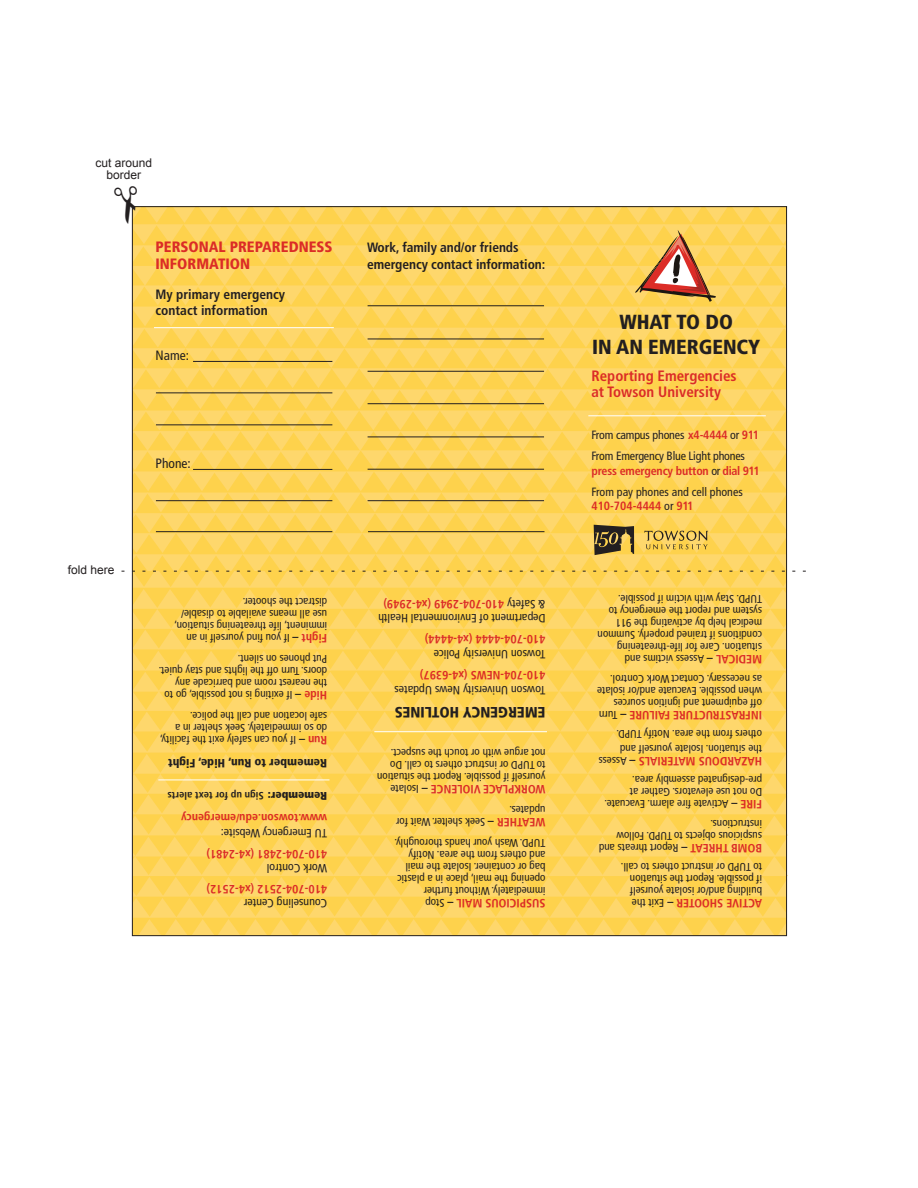
<style>
.page{position:relative;width:918px;height:1188px;background:#fff}
.page>*{position:absolute;margin:0;border:0;box-sizing:border-box;transform-origin:0 0}
.t1{font:900 condensed 20.4px "Frutiger";color:#231f20}
.t2{font:700 condensed 15px "Frutiger";color:#db2c27}
.t3{font:900 condensed 15px "Frutiger";color:#db2c27}
.t4{font:900 condensed 15px "Frutiger";color:#231f20}
.t5{font:700 condensed 13.5px/16.5px "Frutiger";letter-spacing:-.005em;color:#231f20}
.t6{font:condensed 13.5px "Frutiger";color:#231f20}
.t7{font:condensed 12px/14.4px "Frutiger";color:#231f20}
.t8{font:700 condensed 12px "Frutiger";color:#db2c27}
.t9{font:900 condensed 12px "Frutiger";color:#231f20}
.t10{font:12px/12px "Arial";color:#231f20;text-align:center}
.t11{font:condensed 11.25px/12px "Frutiger";color:#231f20}
.t12{font:700 condensed 10.5px "Frutiger";color:#231f20}
.s1{font-weight:700;font-size:12px;color:#db2c27}
.s2{font-weight:700;font-size:12px}
.s3{font-weight:900;font-size:11.25px}
.s4{font-weight:700;color:#db2c27}
.s5{color:#231f20}
.s6{font-weight:400;font-size:11.25px;color:#231f20}
</style>
<div class="page">
<svg style="left:121px;top:206px;width:685px;height:730px;background:#f9d262"></svg>
<p class="t10" style="left:95px;top:157px;width:58px">cut around border</p>
<p class="t3" style="left:156px;top:238px;width:179px">PERSONAL PREPAREDNESS</p>
<p class="t3" style="left:156px;top:255px;width:96px">INFORMATION</p>
<p class="t5" style="left:156px;top:286px;width:131px">My primary emergency</p>
<p class="t5" style="left:156px;top:302px;width:114px">contact information</p>
<p class="t6" style="left:156px;top:348px;width:35px">Name:</p>
<p class="t5" style="left:367px;top:239px;width:180px">Work, family and/or friends emergency contact information:</p>
<p class="t10" style="left:68px;top:564px;width:48px">fold here</p>
<p class="t6" style="left:156px;top:456px;width:37px">Phone:</p>
<p class="t11" style="left:327px;top:644px;width:155px;rotate:-180deg"><span class="s1">Fight</span> <span class="s2">–</span> If you find yourself in an imminent, life threatening situation, use all means available to disable/ distract the shooter.</p>
<p class="t11" style="left:327px;top:701px;width:170px;rotate:-180deg"><span class="s1">Hide</span> <span class="s2">–</span> If exiting is not possible, go to the nearest room and barricade any doors. Turn off the lights and stay quiet.<br>Put phones on silent.</p>
<p class="t11" style="left:327px;top:746px;width:169px;rotate:-180deg"><span class="s1">Run</span> <span class="s2">–</span> If you can safely exit the facility, do so immediately. Seek shelter in a safe location and call the police.</p>
<p class="t9" style="left:327px;top:770px;width:161px;rotate:-180deg">Remember to Run, Hide, Fight</p>
<p class="t12" style="left:327px;top:802px;width:161px;rotate:-180deg"><span class="s3">Remember:</span> Sign up for text alerts</p>
<p class="t8" style="left:327px;top:825px;width:147px;rotate:-180deg">www.towson.edu/emergency</p>
<p class="t7" style="left:327px;top:840px;width:108px;rotate:-180deg">TU Emergency Website:</p>
<p class="t8" style="left:327px;top:861px;width:122px;rotate:-180deg">410-704-2481 (x4-2481)</p>
<p class="t7" style="left:327px;top:875px;width:62px;rotate:-180deg">Work Control</p>
<p class="t8" style="left:327px;top:896px;width:122px;rotate:-180deg">410-704-2512 (x4-2512)</p>
<p class="t7" style="left:327px;top:911px;width:85px;rotate:-180deg">Counseling Center</p>
<p class="t7" style="left:546px;top:626px;width:169px;rotate:-180deg">Department of Environmental Health &amp; Safety <span class="s4">410-704-2949 (x4-2949)</span></p>
<p class="t8" style="left:546px;top:647px;width:122px;rotate:-180deg">410-704-4444 (x4-4444)</p>
<p class="t7" style="left:546px;top:662px;width:113px;rotate:-180deg">Towson University Police</p>
<p class="t7" style="left:546px;top:698px;width:153px;line-height:15px;rotate:-180deg">Towson University News Updates<br><span class="s4">410-704-NEWS (x4-6397)</span></p>
<p class="t4" style="left:546px;top:722px;width:152px;rotate:-180deg">EMERGENCY HOTLINES</p>
<p class="t11" style="left:546px;top:783px;width:170px;rotate:-180deg">yourself if possible. Report the situation to TUPD or instruct others to call. Do not argue with or touch the suspect.</p>
<p class="t8" style="left:546px;top:797px;width:156px;rotate:-180deg">WORKPLACE VIOLENCE <span class="s5">–</span> <span class="s6">Isolate</span></p>
<p class="t11" style="left:546px;top:828px;width:151px;rotate:-180deg"><span class="s1">WEATHER</span> <span class="s2">–</span> Seek shelter. Wait for updates.</p>
<p class="t11" style="left:546px;top:897px;width:153px;rotate:-180deg">immediately. Without further opening the mail, place in a plastic bag or container. Isolate the mail and others from the area. Notify TUPD. Wash your hands thoroughly.</p>
<p class="t8" style="left:546px;top:911px;width:122px;rotate:-180deg">SUSPICIOUS MAIL <span class="s5">–</span> <span class="s6">Stop</span></p>
<p class="t1" style="left:619px;top:310px;width:115px">WHAT TO DO</p>
<p class="t1" style="left:592px;top:334px;width:170px">IN AN EMERGENCY</p>
<p class="t2" style="left:591px;top:366px;width:147px">Reporting Emergencies</p>
<p class="t2" style="left:591px;top:383px;width:131px">at Towson University</p>
<p class="t7" style="left:591px;top:428px;width:169px">From campus phones <span class="s4">x4-4444</span> or <span class="s4">911</span></p>
<p class="t7" style="left:591px;top:449px;width:170px">From Emergency Blue Light phones <span class="s4">press emergency button</span> or <span class="s4">dial 911</span></p>
<p class="t7" style="left:591px;top:484px;width:153px">From pay phones and cell phones<br><span class="s4">410-704-4444</span> or <span class="s4">911</span></p>
<p class="t11" style="left:762px;top:665px;width:166px;rotate:-180deg"><span class="s1">MEDICAL</span> <span class="s2">–</span> Assess victims and situation. Care for life-threatening conditions if trained properly. Summon medical help by activating the 911 system and report the emergency to TUPD. Stay with victim if possible.</p>
<p class="t11" style="left:762px;top:709px;width:166px;rotate:-180deg">off equipment and ignition sources when possible. Evacuate and/or isolate as necessary. Contact Work Control.</p>
<p class="t8" style="left:762px;top:722px;width:164px;rotate:-180deg">INFRASTRUCTURE FAILURE <span class="s5">–</span> <span class="s6">Turn</span></p>
<p class="t11" style="left:762px;top:756px;width:147px;line-height:14.4px;rotate:-180deg">the situation. Isolate yourself and others from the area. Notify TUPD.</p>
<p class="t8" style="left:762px;top:768px;width:165px;rotate:-180deg">HAZARDOUS MATERIALS <span class="s5">–</span> <span class="s6">Assess</span></p>
<p class="t11" style="left:762px;top:810px;width:159px;rotate:-180deg"><span class="s1">FIRE</span> <span class="s2">–</span> Activate fire alarm. Evacuate.<br>Do not use elevators. Gather at pre-designated assembly area.</p>
<p class="t11" style="left:762px;top:854px;width:165px;rotate:-180deg"><span class="s1">BOMB THREAT</span> <span class="s2">–</span> Report threats and suspicious objects to TUPD. Follow instructions.</p>
<p class="t11" style="left:762px;top:897px;width:143px;rotate:-180deg">building and/or isolate yourself<br>if possible. Report the situation to TUPD or instruct others to call.</p>
<p class="t8" style="left:762px;top:911px;width:132px;rotate:-180deg">ACTIVE SHOOTER <span class="s5">–</span> <span class="s6">Exit the</span></p>
</div>
